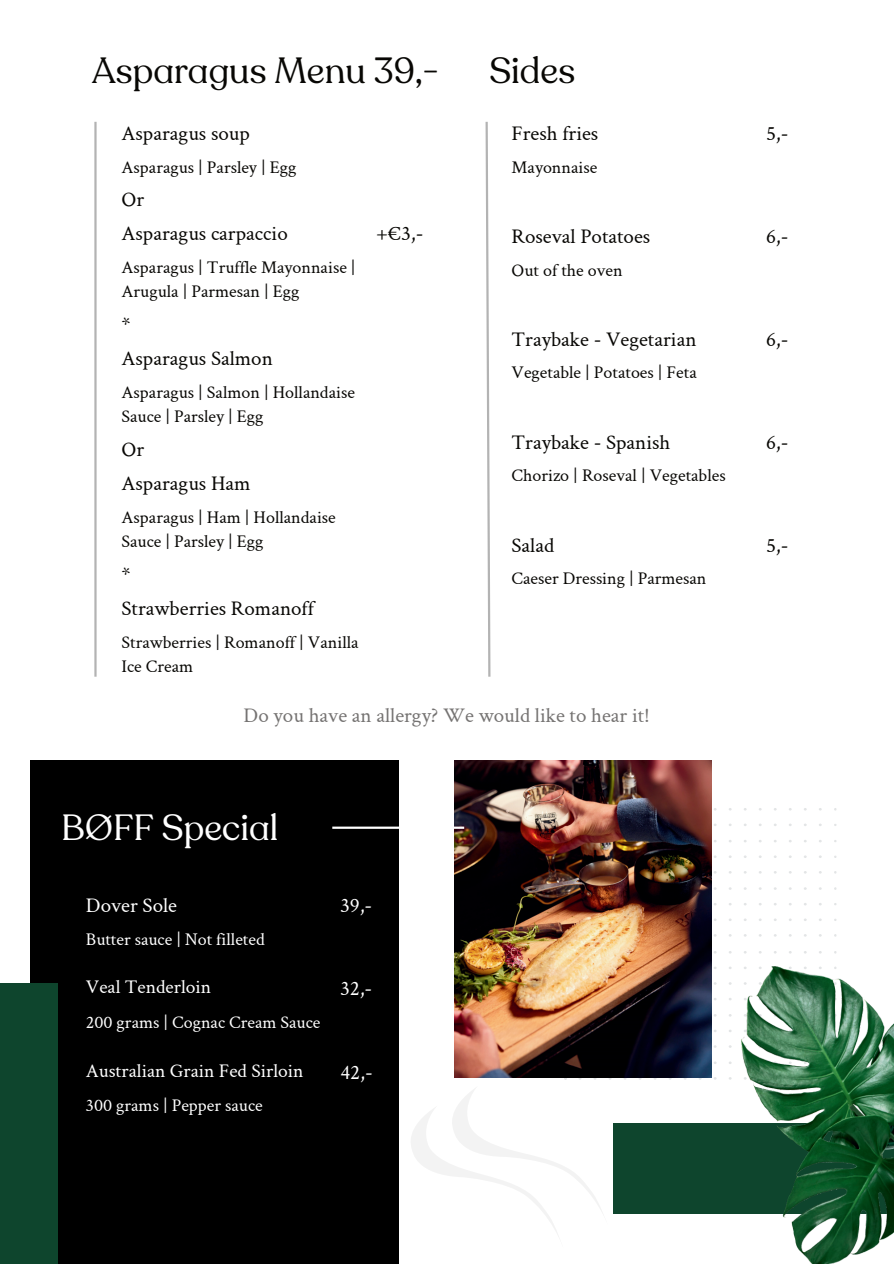
<style>
.page{position:relative;width:894px;height:1264px;background:#fff}
.page>*{position:absolute;margin:0;border:0;box-sizing:border-box;transform-origin:0 0}
.t1{font:36px "Recoleta Alt";color:#080704}
.t2{font:36px "Recoleta Alt";color:#fff}
.t3{font:21px "Crimson Text";color:#080704}
.t4{font:21px "Crimson Text";color:#757372}
.t5{font:21px "Crimson Text";color:#fff}
.t6{font:19.5px "Crimson Text";color:#fff}
.t7{font:18px/24.8px "Crimson Text";color:#080704}
.t8{font:18px "Crimson Text";color:#fff}
</style>
<div class="page">
<img style="left:455px;top:760px;width:256px;height:317px">
<div style="left:30px;top:760px;width:368px;height:503px;background:#000"></div>
<div style="left:612px;top:1123px;width:281px;height:90px;background:#0e452d"></div>
<svg style="left:411px;top:1089px;width:191px;height:143px"></svg>
<img style="left:729px;top:951px;width:163px;height:312px">
<hr style="left:94px;top:122px;width:3px;height:554px;background:#000">
<svg style="left:485px;top:121px;width:5px;height:556px"></svg>
<div style="left:0;top:982px;width:58px;height:281px;background:#0e452d"></div>
<hr style="left:332px;top:826px;width:132px;height:2px;background:#fff">
<h1 class="t1" style="left:92px;top:49px;width:348px">Asparagus Menu 39,-</h1>
<h1 class="t1" style="left:489px;top:49px;width:87px">Sides</h1>
<p class="t3" style="left:121px;top:119px;width:130px">Asparagus soup</p>
<p class="t7" style="left:121px;top:154px;width:176px">Asparagus | Parsley | Egg</p>
<p class="t3" style="left:121px;top:185px;width:24px">Or</p>
<p class="t3" style="left:121px;top:219px;width:168px">Asparagus carpaccio</p>
<p class="t7" style="left:121px;top:254px;width:235px">Asparagus | Truffle Mayonnaise |<br>Arugula | Parmesan | Egg</p>
<p class="t3" style="left:121px;top:309px;width:11px">*</p>
<p class="t3" style="left:121px;top:344px;width:153px">Asparagus Salmon</p>
<p class="t7" style="left:121px;top:379px;width:235px">Asparagus | Salmon | Hollandaise<br>Sauce | Parsley | Egg</p>
<p class="t3" style="left:121px;top:434px;width:24px">Or</p>
<p class="t3" style="left:121px;top:469px;width:130px">Asparagus Ham</p>
<p class="t7" style="left:121px;top:503px;width:216px">Asparagus | Ham | Hollandaise<br>Sauce | Parsley | Egg</p>
<p class="t3" style="left:121px;top:559px;width:11px">*</p>
<p class="t3" style="left:121px;top:593px;width:194px">Strawberries Romanoff</p>
<p class="t7" style="left:121px;top:628px;width:238px">Strawberries | Romanoff | Vanilla<br>Ice Cream</p>
<p class="t3" style="left:376px;top:219px;width:49px">+€3,-</p>
<p class="t3" style="left:511px;top:119px;width:88px">Fresh fries</p>
<p class="t7" style="left:511px;top:154px;width:87px">Mayonnaise</p>
<p class="t3" style="left:511px;top:222px;width:140px">Roseval Potatoes</p>
<p class="t7" style="left:511px;top:256px;width:112px">Out of the oven</p>
<p class="t3" style="left:511px;top:325px;width:186px">Traybake - Vegetarian</p>
<p class="t7" style="left:511px;top:359px;width:187px">Vegetable | Potatoes | Feta</p>
<p class="t3" style="left:511px;top:427px;width:160px">Traybake - Spanish</p>
<p class="t7" style="left:511px;top:462px;width:215px">Chorizo | Roseval | Vegetables</p>
<p class="t3" style="left:511px;top:530px;width:44px">Salad</p>
<p class="t7" style="left:511px;top:565px;width:196px">Caeser Dressing | Parmesan</p>
<p class="t4" style="left:243px;top:700px;width:408px">Do you have an allergy? We would like to hear it!</p>
<h1 class="t2" style="left:61px;top:805px;width:219px">BØFF Special</h1>
<p class="t5" style="left:86px;top:890px;width:93px">Dover Sole</p>
<p class="t8" style="left:86px;top:926px;width:180px">Butter sauce | Not filleted</p>
<p class="t6" style="left:86px;top:973px;width:127px">Veal Tenderloin</p>
<p class="t8" style="left:86px;top:1009px;width:236px">200 grams | Cognac Cream Sauce</p>
<p class="t6" style="left:86px;top:1056px;width:219px">Australian Grain Fed Sirloin</p>
<p class="t8" style="left:86px;top:1093px;width:178px">300 grams | Pepper sauce</p>
<p class="t5" style="left:340px;top:890px;width:33px">39,-</p>
<p class="t5" style="left:340px;top:974px;width:33px">32,-</p>
<p class="t5" style="left:340px;top:1057px;width:34px">42,-</p>
<p class="t3" style="left:765px;top:119px;width:24px">5,-</p>
<p class="t3" style="left:765px;top:222px;width:24px">6,-</p>
<p class="t3" style="left:765px;top:325px;width:24px">6,-</p>
<p class="t3" style="left:765px;top:427px;width:24px">6,-</p>
<p class="t3" style="left:765px;top:530px;width:24px">5,-</p>
</div>
